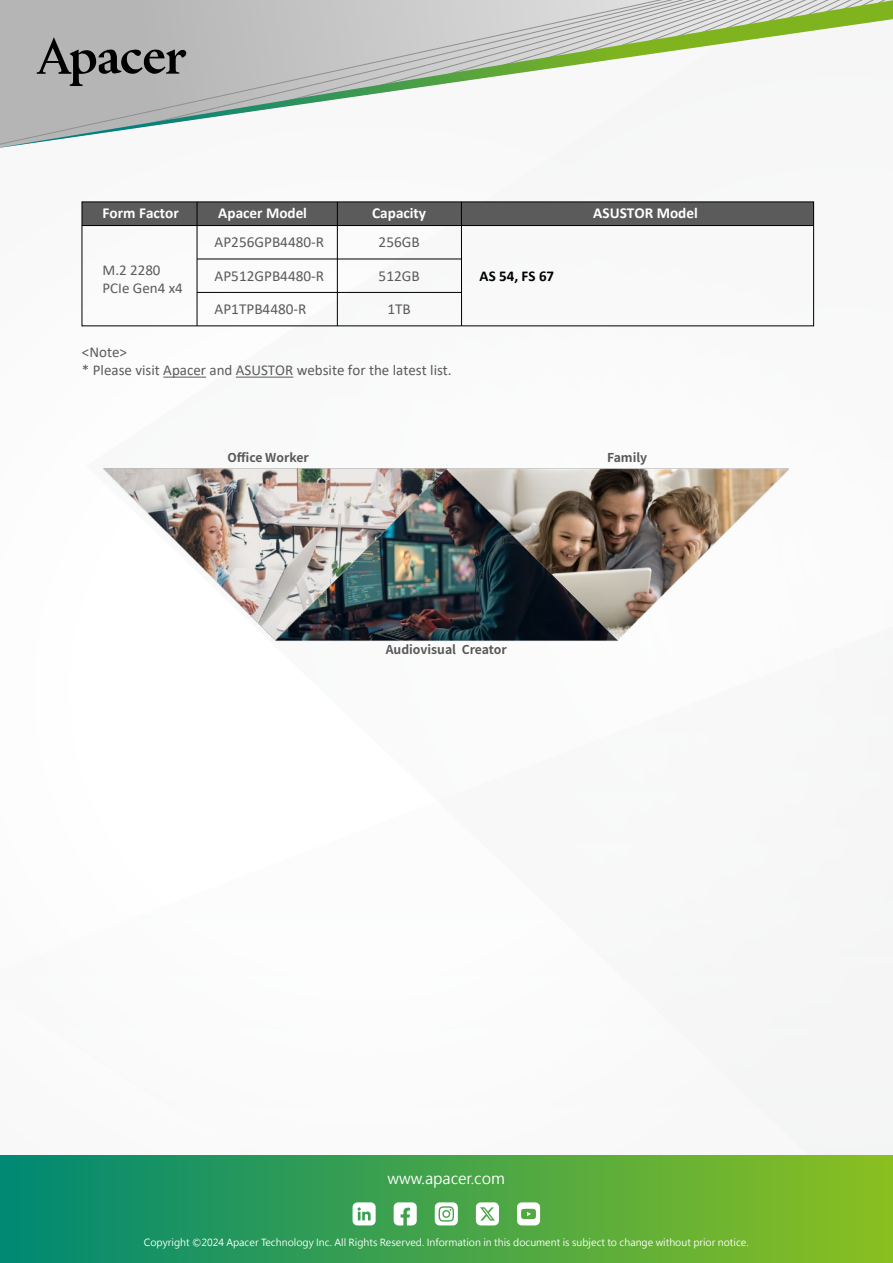
<style>
.page{position:relative;width:893px;height:1263px;background:#fafafa}
.page>*{position:absolute;margin:0;border:0;box-sizing:border-box;transform-origin:0 0}
.t1{font:15.3px/32.5px "Calibri";color:#5b5b5b}
.t2{font:700 15.3px "Calibri";color:#fff}
.t3{font:15px/18px "Calibri";color:#5b5b5b}
.t4{font:15px "Microsoft Jheng Hei";color:#fff}
.t5{font:700 15px "Calibri";color:#000}
.t6{font:700 12.15px "Noto Sans CJ Ktc";color:#595757}
.t7{font:9.75px "Microsoft Jheng Hei";color:#fff}
</style>
<div class="page">
<svg style="left:0;top:0;width:893px;height:148px"></svg>
<svg style="left:37px;top:37px;width:149px;height:49px;background:#8c8c8d"></svg>
<hr style="left:163px;top:377px;width:43px;height:1px;background:#5b5b5b">
<hr style="left:236px;top:377px;width:57px;height:1px;background:#5b5b5b">
<div style="left:82px;top:202px;width:732px;height:24px;background:#5b5b5b"></div>
<div style="left:82px;top:202px;width:732px;height:124px;border:1px solid #000"></div>
<hr style="left:82px;top:225px;width:732px;height:1px;background:#000">
<hr style="left:337px;top:202px;width:1px;height:124px;background:#000">
<hr style="left:197px;top:202px;width:1px;height:124px;background:#000">
<hr style="left:197px;top:259px;width:264px;height:1px;background:#000">
<hr style="left:197px;top:292px;width:264px;height:1px;background:#000">
<hr style="left:461px;top:202px;width:1px;height:124px;background:#000">
<img style="left:466px;top:468px;width:323px;height:173px">
<img style="left:103px;top:468px;width:363px;height:174px">
<div style="left:0;top:1156px;width:893px;height:107px;background:linear-gradient(to right,#008874,#8abf1f)"></div>
<svg style="left:353px;top:1202px;width:23px;height:23px"></svg>
<svg style="left:394px;top:1202px;width:23px;height:23px"></svg>
<svg style="left:435px;top:1202px;width:23px;height:23px"></svg>
<svg style="left:476px;top:1202px;width:23px;height:23px"></svg>
<svg style="left:517px;top:1202px;width:23px;height:23px"></svg>
<h1 class="t2" style="left:103px;top:202px;width:78px">Form Factor</h1>
<h1 class="t2" style="left:218px;top:202px;width:90px">Apacer Model</h1>
<h1 class="t2" style="left:372px;top:202px;width:55px">Capacity</h1>
<h1 class="t2" style="left:593px;top:202px;width:106px">ASUSTOR Model</h1>
<h2 class="t3" style="left:103px;top:260px;width:82px">M.2 2280<br>PCIe Gen4 x4</h2>
<h1 class="t1" style="left:215px;top:225px;width:111px">AP256GPB4480-R</h1>
<h1 class="t1" style="left:215px;top:259px;width:111px">AP512GPB4480-R<br>AP1TPB4480-R</h1>
<h1 class="t1" style="left:379px;top:225px;width:43px">256GB</h1>
<h1 class="t1" style="left:379px;top:259px;width:43px;text-align:center">512GB<br>1TB</h1>
<h2 class="t5" style="left:480px;top:265px;width:76px">AS 54, FS 67</h2>
<h2 class="t3" style="left:82px;top:343px;width:371px">&lt;Note&gt;<br>* Please visit Apacer and ASUSTOR website for the latest list.</h2>
<p class="t6" style="left:227px;top:451px;width:83px">Office Worker</p>
<p class="t6" style="left:607px;top:451px;width:42px">Family</p>
<p class="t6" style="left:386px;top:643px;width:122px">Audiovisual Creator</p>
<h2 class="t4" style="left:387px;top:1169px;width:119px">www.apacer.com</h2>
<p class="t7" style="left:144px;top:1237px;width:606px">Copyright ©2024 Apacer Technology Inc. All Rights Reserved. Information in this document is subject to change without prior notice.</p>
</div>
